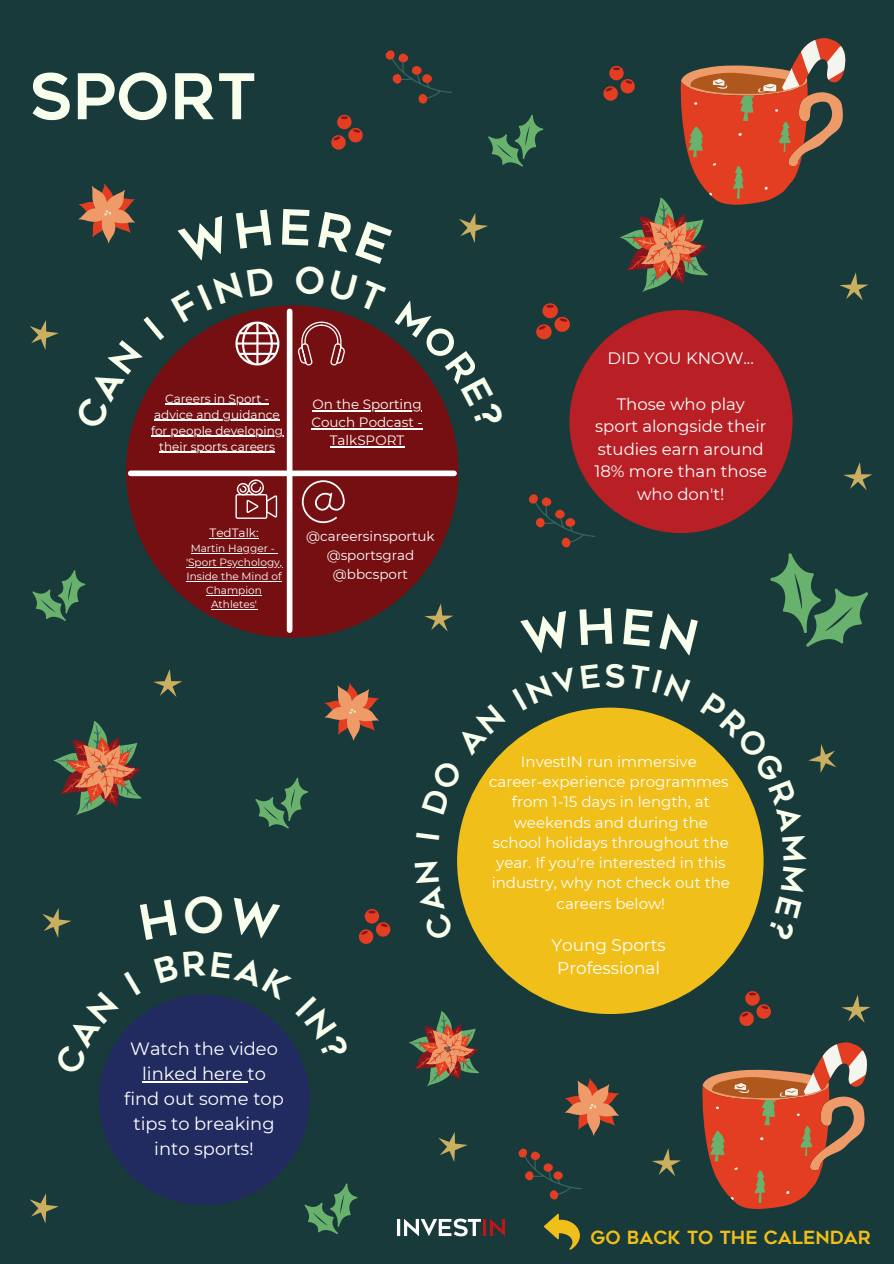
<style>
.page{position:relative;width:894px;height:1264px;background:#fff}
.page>*{position:absolute;margin:0;border:0;box-sizing:border-box;transform-origin:0 0}
.t1{font:62.85px "Geometos";letter-spacing:.01em;color:#f9ffed}
.t2{font:18px "Geometos";color:#f0bf1a}
.t3{font:17.85px/24.8px "Montserrat";color:#fff;text-align:center}
.t4{font:16.8px/22.5px "Montserrat";color:#fff;text-align:center}
.t5{font:16.5px/22.5px "Montserrat";color:#fff;text-align:center}
.t6{font:15px/20.2px "Montserrat";color:#fff;text-align:center}
.t7{font:13.5px/18.8px "Montserrat";color:#fff;text-align:center}
.t8{font:12px/16px "Montserrat";color:#fff;text-align:center}
.t9{font:10.5px/14px "Montserrat";color:#fff;text-align:center}
</style>
<div class="page">
<div style="left:0;top:0;width:893px;height:1263px;background:#193a3a"></div>
<div style="left:457px;top:707px;width:306px;height:307px;background:#f0bf1a;border-radius:50%"></div>
<div style="left:569px;top:310px;width:223px;height:223px;background:#b82025;border-radius:50%"></div>
<div style="left:99px;top:994px;width:210px;height:211px;background:#212b60;border-radius:50%"></div>
<hr style="left:142px;top:1081px;width:105px;height:1px;background:#fff">
<svg style="left:702px;top:1042px;width:164px;height:166px"></svg>
<svg style="left:488px;top:115px;width:55px;height:52px"></svg>
<svg style="left:528px;top:488px;width:67px;height:60px"></svg>
<svg style="left:79px;top:183px;width:56px;height:60px"></svg>
<svg style="left:536px;top:303px;width:33px;height:36px"></svg>
<svg style="left:32px;top:570px;width:53px;height:51px"></svg>
<svg style="left:518px;top:1148px;width:64px;height:52px"></svg>
<svg style="left:324px;top:683px;width:55px;height:57px"></svg>
<svg style="left:844px;top:462px;width:28px;height:28px"></svg>
<svg style="left:770px;top:553px;width:97px;height:93px"></svg>
<svg style="left:385px;top:50px;width:67px;height:54px"></svg>
<svg style="left:42px;top:908px;width:29px;height:30px"></svg>
<svg style="left:29px;top:320px;width:30px;height:30px"></svg>
<svg style="left:603px;top:38px;width:265px;height:262px"></svg>
<svg style="left:359px;top:909px;width:31px;height:35px"></svg>
<svg style="left:304px;top:1183px;width:53px;height:51px"></svg>
<svg style="left:565px;top:1078px;width:53px;height:57px"></svg>
<svg style="left:53px;top:721px;width:89px;height:94px"></svg>
<svg style="left:409px;top:1011px;width:70px;height:75px"></svg>
<svg style="left:29px;top:1193px;width:30px;height:30px"></svg>
<svg style="left:153px;top:669px;width:29px;height:28px"></svg>
<svg style="left:424px;top:603px;width:29px;height:28px"></svg>
<svg style="left:438px;top:1132px;width:29px;height:30px"></svg>
<svg style="left:652px;top:1148px;width:28px;height:28px"></svg>
<svg style="left:841px;top:995px;width:29px;height:27px"></svg>
<svg style="left:331px;top:115px;width:31px;height:35px"></svg>
<svg style="left:739px;top:991px;width:31px;height:35px"></svg>
<svg style="left:255px;top:777px;width:53px;height:51px"></svg>
<img style="left:397px;top:1218px;width:108px;height:19px">
<div style="left:126px;top:305px;width:332px;height:332px;background:#760f11;border-radius:50%"></div>
<div style="left:131px;top:470px;width:323px;height:6px;background:#fff"></div>
<div style="left:287px;top:311px;width:5px;height:319px;background:#fff"></div>
<svg style="left:302px;top:480px;width:42px;height:43px"></svg>
<svg style="left:235px;top:479px;width:42px;height:40px"></svg>
<hr style="left:330px;top:446px;width:74px;height:1px;background:#fff">
<hr style="left:165px;top:403px;width:104px;height:1px;background:#fff">
<hr style="left:154px;top:419px;width:126px;height:1px;background:#fff">
<hr style="left:151px;top:435px;width:132px;height:1px;background:#fff">
<hr style="left:159px;top:451px;width:116px;height:1px;background:#fff">
<hr style="left:209px;top:538px;width:50px;height:1px;background:#fff">
<hr style="left:191px;top:553px;width:83px;height:1px;background:#fff">
<hr style="left:186px;top:567px;width:96px;height:1px;background:#fff">
<hr style="left:186px;top:581px;width:95px;height:1px;background:#fff">
<hr style="left:206px;top:595px;width:56px;height:1px;background:#fff">
<hr style="left:211px;top:609px;width:46px;height:1px;background:#fff">
<svg style="left:543px;top:1213px;width:36px;height:36px"></svg>
<svg style="left:464px;top:749px;width:41px;height:66px"></svg>
<svg style="left:582px;top:707px;width:17px;height:3px"></svg>
<svg style="left:700px;top:736px;width:136px;height:124px"></svg>
<svg style="left:154px;top:994px;width:148px;height:66px"></svg>
<svg style="left:131px;top:366px;width:33px;height:64px"></svg>
<svg style="left:171px;top:213px;width:317px;height:216px"></svg>
<h1 class="t1" style="left:29px;top:72px;width:227px">SPORT</h1>
<p class="t8" style="left:151px;top:390px;width:133px">Careers in Sport - advice and guidance for people developing their sports careers</p>
<p class="t7" style="left:312px;top:395px;width:111px">On the Sporting</p>
<p class="t7" style="left:311px;top:413px;width:113px;line-height:18px">Couch Podcast -<br>TalkSPORT</p>
<p class="t8" style="left:209px;top:525px;width:51px">TedTalk:</p>
<p class="t9" style="left:186px;top:541px;width:98px">Martin Hagger - 'Sport Psychology,<br>Inside the Mind of<br>Champion<br>Athletes'</p>
<p class="t7" style="left:306px;top:527px;width:130px">@careersinsportuk @sportsgrad @bbcsport</p>
<p class="t5" style="left:607px;top:347px;width:148px">DID YOU KNOW...</p>
<p class="t5" style="left:594px;top:392px;width:174px">Those who play sport alongside their studies earn around<br>18% more than those who don't!</p>
<p class="t3" style="left:124px;top:1036px;width:161px">Watch the video linked here to find out some top tips to breaking into sports!</p>
<p class="t6" style="left:489px;top:751px;width:242px">InvestIN run immersive career-experience programmes from 1-15 days in length, at weekends and during the school holidays throughout the year. If you're interested in this industry, why not check out the careers below!</p>
<p class="t4" style="left:551px;top:934px;width:116px">Young Sports<br>Professional</p>
<p class="t2" style="left:590px;top:1230px;width:282px">GO BACK TO THE CALENDAR</p>
</div>
